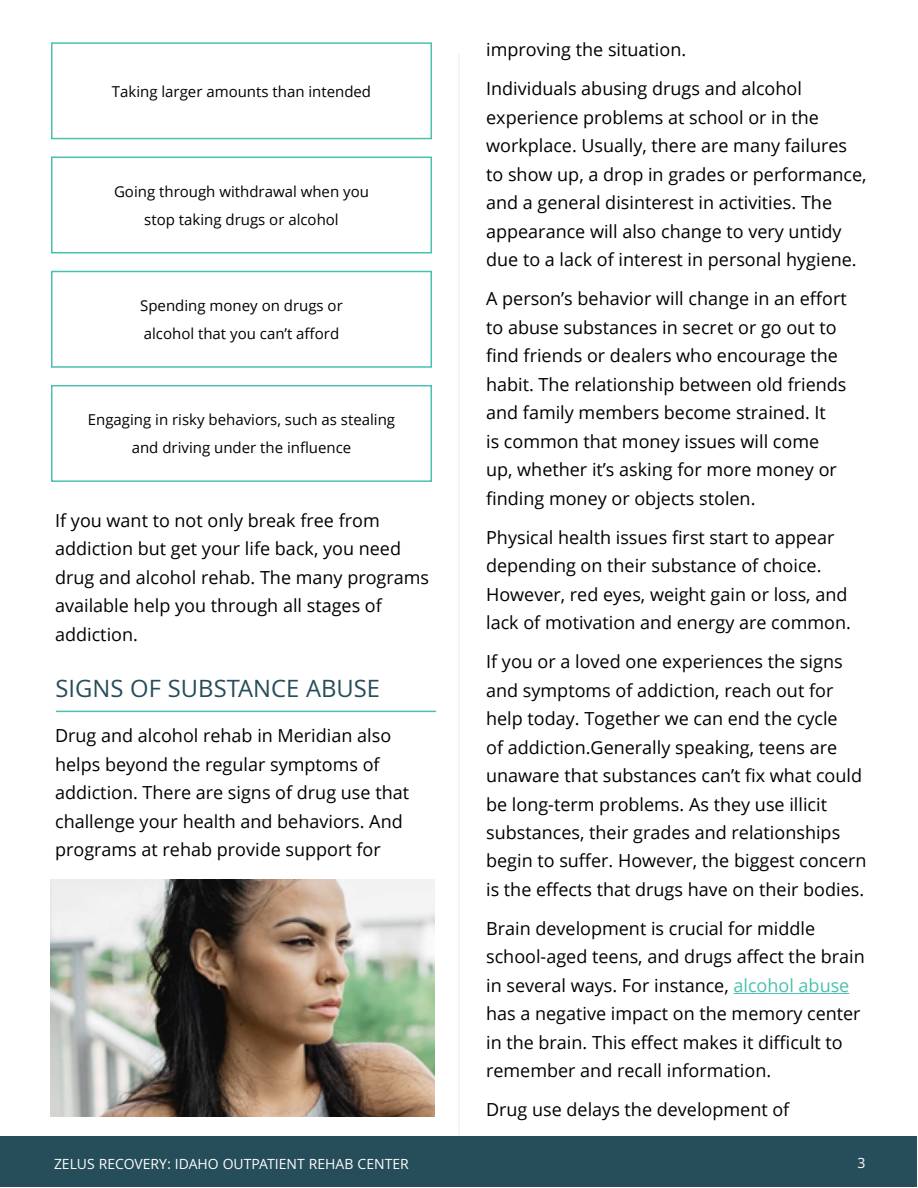
<style>
.page{position:relative;width:918px;height:1188px;background:#fff}
.page>*{position:absolute;margin:0;border:0;box-sizing:border-box;transform-origin:0 0}
.t1{font:25.5px "Khula";color:#254d5a}
.t2{font:18px/28.5px "Open Sans";color:#000}
.t3{font:15px/28.5px "Open Sans";color:#000;text-align:center}
.t4{font:15px "Khula";color:#fff}
.s1{color:#4bc0af}
</style>
<div class="page">
<div style="left:1px;top:1136px;width:916px;height:51px;background:#254d5a"></div>
<hr style="left:458px;top:54px;width:2px;height:1082px;background:#000">
<hr style="left:733px;top:993px;width:116px;height:1px;background:#4bc0af">
<div style="left:51px;top:42px;width:381px;height:97px;border:2px solid #4bc0af"></div>
<div style="left:51px;top:271px;width:381px;height:97px;border:2px solid #4bc0af"></div>
<div style="left:51px;top:157px;width:381px;height:97px;border:2px solid #4bc0af"></div>
<div style="left:51px;top:385px;width:381px;height:97px;border:2px solid #4bc0af"></div>
<hr style="left:56px;top:711px;width:380px;height:1px;background:#4bc0af">
<img style="left:51px;top:879px;width:384px;height:238px">
<p class="t3" style="left:112px;top:76px;width:261px">Taking larger amounts than intended</p>
<p class="t3" style="left:114px;top:176px;width:256px">Going through withdrawal when you stop taking drugs or alcohol</p>
<p class="t3" style="left:140px;top:291px;width:204px;text-align:left">Spending money on drugs or alcohol that you can’t afford</p>
<p class="t3" style="left:88px;top:405px;width:309px">Engaging in risky behaviors, such as stealing and driving under the influence</p>
<p class="t2" style="left:55px;top:506px;width:376px">If you want to not only break free from addiction but get your life back, you need drug and alcohol rehab. The many programs available help you through all stages of addiction.</p>
<h1 class="t1" style="left:56px;top:674px;width:326px">SIGNS OF SUBSTANCE ABUSE</h1>
<p class="t2" style="left:55px;top:721px;width:355px">Drug and alcohol rehab in Meridian also helps beyond the regular symptoms of addiction. There are signs of drug use that challenge your health and behaviors. And programs at rehab provide support for</p>
<p class="t2" style="left:486px;top:30px;width:317px;line-height:39px">improving the situation.<br>Individuals abusing drugs and alcohol</p>
<p class="t2" style="left:486px;top:102px;width:382px">experience problems at school or in the workplace. Usually, there are many failures to show up, a drop in grades or performance, and a general disinterest in activities. The appearance will also change to very untidy due to a lack of interest in personal hygiene.</p>
<p class="t2" style="left:486px;top:284px;width:362px">A person’s behavior will change in an effort to abuse substances in secret or go out to find friends or dealers who encourage the habit. The relationship between old friends and family members become strained. It<br>is common that money issues will come up, whether it’s asking for more money or finding money or objects stolen.</p>
<p class="t2" style="left:486px;top:522px;width:366px">Physical health issues first start to appear depending on their substance of choice.<br>However, red eyes, weight gain or loss, and lack of motivation and energy are common.</p>
<p class="t2" style="left:486px;top:647px;width:382px">If you or a loved one experiences the signs and symptoms of addiction, reach out for help today. Together we can end the cycle<br>of addiction.Generally speaking, teens are unaware that substances can’t fix what could be long-term problems. As they use illicit substances, their grades and relationships begin to suffer. However, the biggest concern is the effects that drugs have on their bodies.</p>
<p class="t2" style="left:486px;top:914px;width:380px">Brain development is crucial for middle school-aged teens, and drugs affect the brain in several ways. For instance, <span class="s1">alcohol abuse </span>has a negative impact on the memory center in the brain. This effect makes it difficult to remember and recall information.</p>
<p class="t2" style="left:486px;top:1095px;width:305px">Drug use delays the development of</p>
<p class="t4" style="left:54px;top:1155px;width:356px">ZELUS RECOVERY: IDAHO OUTPATIENT REHAB CENTER</p>
<p class="t4" style="left:858px;top:1154px;width:9px">3</p>
</div>
